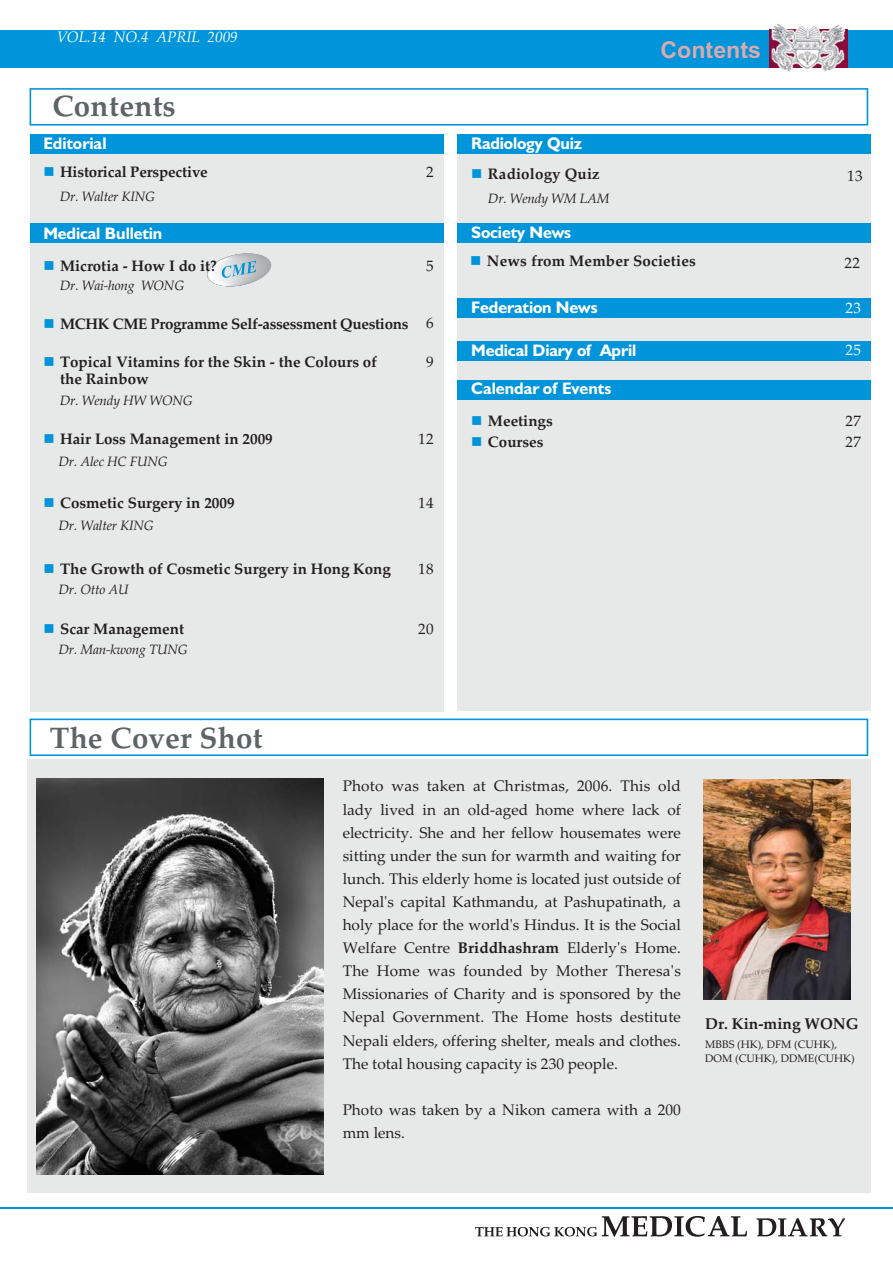
<style>
.page{position:relative;width:893px;height:1263px;background:#fff}
.page>*{position:absolute;margin:0;border:0;box-sizing:border-box;transform-origin:0 0}
.t1{font:700 29.55px "Palatino Linotype";letter-spacing:.01em;color:#5c6466}
.t2{font:700 23.25px "Arial";color:#d8aaad}
.t3{font:700 16.95px "Humanist 521 BT";letter-spacing:-.01em;color:#fff}
.t4{font:700 16.8px "Humanist 521 BT";letter-spacing:-.01em;color:#fff}
.t5{font:15.45px/23.1px "Palatino Linotype";color:#231f20;text-align:justify}
.t6{font:700 15.45px "Palatino Linotype";color:#231f20}
.t7{font:700 15.15px "Palatino Linotype";color:#231f20}
.t8{font:700 15.15px "Palatino Linotype";letter-spacing:-.02em;color:#231f20}
.t9{font:italic 15.15px "Palatino Linotype";color:#fff}
.t10{font:15.15px "Palatino Linotype";letter-spacing:.025em;color:#231f20}
.t11{font:15.15px "Palatino Linotype";color:#fff}
.t12{font:italic 13.5px "Palatino Linotype";letter-spacing:-.015em;color:#231f20}
.t13{font:10.8px/14px "Palatino Linotype";color:#231f20}
.s1{font-weight:400}
.s2{font-weight:700}
</style>
<div class="page">
<hr style="left:0;top:1208px;width:893px;height:1px;background:#0095da">
<svg style="left:475px;top:1216px;width:272px;height:21px"></svg>
<svg style="left:756px;top:1218px;width:89px;height:18px"></svg>
<div style="left:0;top:30px;width:893px;height:37px;background:#0095da"></div>
<img style="left:769px;top:23px;width:78px;height:49px">
<img style="left:769px;top:30px;width:78px;height:37px">
<div style="left:27px;top:760px;width:843px;height:433px;background:#e7e8e8"></div>
<div style="left:30px;top:142px;width:413px;height:570px;background:#e7e8e8"></div>
<div style="left:30px;top:134px;width:413px;height:19px;background:#0095da"></div>
<svg style="left:30px;top:88px;width:838px;height:38px"></svg>
<svg style="left:30px;top:719px;width:838px;height:37px"></svg>
<div style="left:30px;top:224px;width:413px;height:19px;background:#0095da"></div>
<svg style="left:207px;top:253px;width:65px;height:34px"></svg>
<div style="left:458px;top:142px;width:413px;height:569px;background:#e7e8e8"></div>
<div style="left:458px;top:341px;width:413px;height:19px;background:#0095da"></div>
<div style="left:458px;top:380px;width:413px;height:20px;background:#0095da"></div>
<div style="left:458px;top:223px;width:413px;height:19px;background:#0095da"></div>
<div style="left:458px;top:135px;width:413px;height:19px;background:#0095da"></div>
<div style="left:458px;top:299px;width:413px;height:19px;background:#0095da"></div>
<img style="left:704px;top:780px;width:146px;height:220px">
<img style="left:37px;top:778px;width:286px;height:396px">
<p class="t9" style="left:57px;top:32px;width:182px">VOL.14 NO.4 APRIL 2009</p>
<h1 class="t1" style="left:52px;top:95px;width:125px">Contents</h1>
<p class="t4" style="left:43px;top:138px;width:65px">Editorial</p>
<p class="t7" style="left:60px;top:166px;width:149px">Historical Perspective</p>
<p class="t10" style="left:426px;top:166px;width:9px">2</p>
<p class="t12" style="left:60px;top:191px;width:96px">Dr. Walter KING</p>
<p class="t4" style="left:43px;top:227px;width:120px">Medical Bulletin</p>
<p class="t7" style="left:60px;top:260px;width:158px">Microtia - How I do it?</p>
<p class="t10" style="left:426px;top:260px;width:9px">5</p>
<p class="t12" style="left:60px;top:281px;width:126px">Dr. Wai-hong WONG</p>
<p class="t8" style="left:60px;top:318px;width:375px">MCHK CME Programme Self-assessment Questions <span class="s1">6</span></p>
<p class="t7" style="left:60px;top:356px;width:319px">Topical Vitamins for the Skin - the Colours of</p>
<p class="t10" style="left:426px;top:356px;width:9px">9</p>
<p class="t7" style="left:60px;top:373px;width:90px">the Rainbow</p>
<p class="t12" style="left:60px;top:396px;width:134px">Dr. Wendy HW WONG</p>
<p class="t7" style="left:60px;top:433px;width:214px">Hair Loss Management in 2009</p>
<p class="t10" style="left:418px;top:434px;width:17px">12</p>
<p class="t12" style="left:59px;top:457px;width:110px">Dr. Alec HC FUNG</p>
<p class="t7" style="left:60px;top:497px;width:176px">Cosmetic Surgery in 2009</p>
<p class="t10" style="left:418px;top:497px;width:17px">14</p>
<p class="t12" style="left:59px;top:520px;width:96px">Dr. Walter KING</p>
<p class="t7" style="left:60px;top:563px;width:332px">The Growth of Cosmetic Surgery in Hong Kong</p>
<p class="t10" style="left:418px;top:563px;width:17px">18</p>
<p class="t12" style="left:59px;top:585px;width:72px">Dr. Otto AU</p>
<p class="t7" style="left:60px;top:623px;width:126px">Scar Management</p>
<p class="t10" style="left:418px;top:623px;width:17px">20</p>
<p class="t12" style="left:59px;top:645px;width:131px">Dr. Man-kwong TUNG</p>
<h1 class="t1" style="left:50px;top:726px;width:214px">The Cover Shot</h1>
<p class="t3" style="left:471px;top:138px;width:112px">Radiology Quiz</p>
<p class="t7" style="left:488px;top:168px;width:113px">Radiology Quiz</p>
<p class="t12" style="left:488px;top:194px;width:123px">Dr. Wendy WM LAM</p>
<p class="t4" style="left:471px;top:226px;width:101px">Society News</p>
<h2 class="t2" style="left:660px;top:41px;width:102px">Contents</h2>
<p class="t10" style="left:847px;top:170px;width:17px">13</p>
<p class="t7" style="left:487px;top:255px;width:210px">News from Member Societies</p>
<p class="t10" style="left:844px;top:257px;width:17px">22</p>
<p class="t4" style="left:471px;top:302px;width:128px">Federation News</p>
<p class="t11" style="left:845px;top:302px;width:17px">23</p>
<p class="t4" style="left:471px;top:344px;width:166px">Medical Diary of April</p>
<p class="t11" style="left:845px;top:344px;width:17px">25</p>
<p class="t4" style="left:471px;top:382px;width:141px">Calendar of Events</p>
<p class="t7" style="left:488px;top:415px;width:66px">Meetings</p>
<p class="t10" style="left:845px;top:415px;width:17px">27</p>
<p class="t7" style="left:488px;top:436px;width:57px">Courses</p>
<p class="t10" style="left:845px;top:436px;width:17px">27</p>
<p class="t5" style="left:343px;top:776px;width:340px">Photo was taken at Christmas, 2006. This old lady lived in an old-aged home where lack of electricity. She and her fellow housemates were sitting under the sun for warmth and waiting for lunch. This elderly home is located just outside of Nepal's capital Kathmandu, at Pashupatinath, a holy place for the world's Hindus. It is the Social Welfare Centre <span class="s2">Briddhashram</span> Elderly's Home.<br>The Home was founded by Mother Theresa's Missionaries of Charity and is sponsored by the Nepal Government. The Home hosts destitute Nepali elders, offering shelter, meals and clothes.<br>The total housing capacity is 230 people.</p>
<p class="t5" style="left:343px;top:1100px;width:340px">Photo was taken by a Nikon camera with a 200 mm lens.</p>
<p class="t6" style="left:705px;top:1018px;width:155px">Dr. Kin-ming WONG</p>
<p class="t13" style="left:705px;top:1039px;width:151px">MBBS (HK), DFM (CUHK),<br>DOM (CUHK), DDME(CUHK)</p>
</div>
